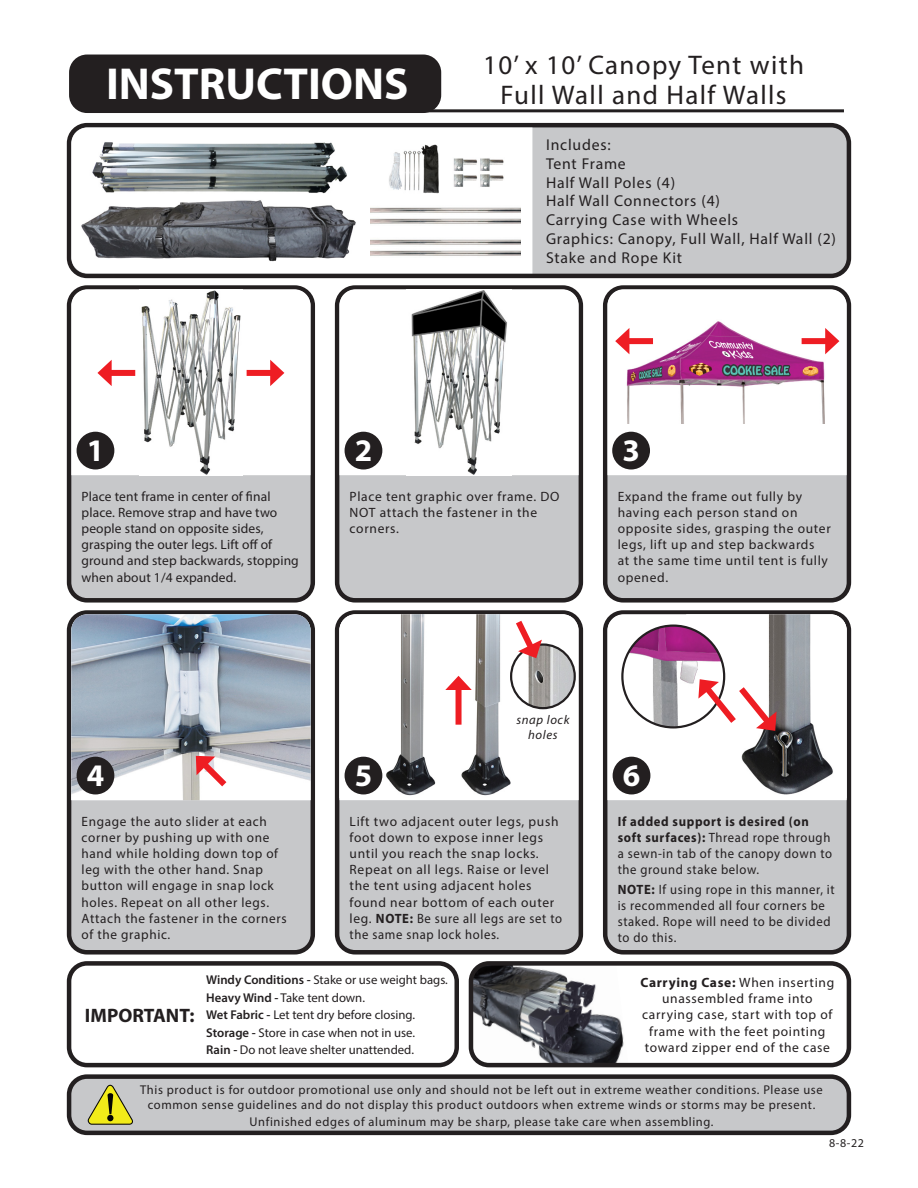
<style>
.page{position:relative;width:918px;height:1188px;background:#fff}
.page>*{position:absolute;margin:0;border:0;box-sizing:border-box;transform-origin:0 0}
.t1{font:700 45px "Myriad Pro";color:#fff}
.t2{font:700 31.5px "Myriad Pro";color:#fff}
.t3{font:27px/30px "Myriad Pro";letter-spacing:.05em;color:#231f20;text-align:center}
.t4{font:700 19.5px "Myriad Pro";color:#231f20}
.t5{font:15.75px "Myriad Pro";letter-spacing:.05em;color:#231f20}
.t6{font:13.5px/16.2px "Myriad Pro";letter-spacing:.05em;color:#231f20}
.t7{font:13.5px/16.2px "Myriad Pro";letter-spacing:.05em;color:#231f20;scale:.94 1}
.t8{font:13.5px/16.2px "Myriad Pro";letter-spacing:.01em;color:#231f20}
.t9{font:12.75px/15.3px "Myriad Pro";letter-spacing:.05em;color:#231f20;text-align:center}
.t10{font:12.75px "Myriad Pro";color:#231f20}
.t11{font:italic 12.75px/15.3px "Myriad Pro";letter-spacing:.05em;color:#231f20;text-align:center}
.t12{font:12px "Myriad Pro";color:#231f20}
.s1{font-weight:700}
.s2{font-weight:600}
</style>
<div class="page">
<div style="left:605px;top:613px;width:244px;height:339px;background:#c7c8ca;border-radius:18px"></div>
<div style="left:603px;top:610px;width:248px;height:345px;border:4px solid #231f20;border-radius:18px"></div>
<div style="left:607px;top:614px;width:240px;height:186px;background:#fff"></div>
<img style="left:686px;top:614px;width:161px;height:184px">
<div style="left:69px;top:55px;width:372px;height:58px;background:#231f20;border-radius:18px"></div>
<hr style="left:417px;top:109px;width:427px;height:3px;background:#231f20">
<div style="left:69px;top:288px;width:244px;height:312px;background:#c7c8ca;border-radius:18px"></div>
<div style="left:67px;top:285px;width:248px;height:318px;border:4px solid #231f20;border-radius:18px"></div>
<div style="left:71px;top:289px;width:240px;height:186px;background:#fff"></div>
<img style="left:140px;top:289px;width:102px;height:186px">
<div style="left:77px;top:432px;width:37px;height:38px;background:#231f20;border-radius:50%"></div>
<div style="left:337px;top:288px;width:244px;height:312px;background:#c7c8ca;border-radius:18px"></div>
<div style="left:335px;top:285px;width:248px;height:318px;border:4px solid #231f20;border-radius:18px"></div>
<div style="left:605px;top:288px;width:244px;height:312px;background:#c7c8ca;border-radius:18px"></div>
<div style="left:603px;top:285px;width:248px;height:318px;border:4px solid #231f20;border-radius:18px"></div>
<div style="left:339px;top:289px;width:240px;height:186px;background:#fff"></div>
<img style="left:407px;top:289px;width:104px;height:186px">
<div style="left:607px;top:289px;width:240px;height:186px;background:#fff"></div>
<div style="left:345px;top:432px;width:37px;height:38px;background:#231f20;border-radius:50%"></div>
<div style="left:612px;top:432px;width:38px;height:38px;background:#231f20;border-radius:50%"></div>
<div style="left:247px;top:370px;width:29px;height:6px;background:#ee1d23"></div>
<svg style="left:270px;top:360px;width:14px;height:26px"></svg>
<div style="left:106px;top:370px;width:29px;height:6px;background:#ee1d23"></div>
<svg style="left:97px;top:360px;width:15px;height:26px"></svg>
<img style="left:624px;top:319px;width:206px;height:105px">
<div style="left:802px;top:338px;width:29px;height:6px;background:#ee1d23"></div>
<svg style="left:825px;top:328px;width:14px;height:26px"></svg>
<div style="left:624px;top:338px;width:29px;height:6px;background:#ee1d23"></div>
<svg style="left:615px;top:328px;width:14px;height:26px"></svg>
<div style="left:69px;top:613px;width:244px;height:339px;background:#c7c8ca;border-radius:18px"></div>
<div style="left:67px;top:610px;width:248px;height:345px;border:4px solid #231f20;border-radius:18px"></div>
<img style="left:71px;top:614px;width:240px;height:186px">
<div style="left:77px;top:757px;width:37px;height:37px;background:#231f20;border-radius:50%"></div>
<div style="left:337px;top:613px;width:244px;height:339px;background:#c7c8ca;border-radius:18px"></div>
<div style="left:335px;top:610px;width:248px;height:345px;border:4px solid #231f20;border-radius:18px"></div>
<svg style="left:339px;top:614px;width:240px;height:186px"></svg>
<img style="left:339px;top:614px;width:236px;height:184px">
<div style="left:345px;top:757px;width:37px;height:37px;background:#231f20;border-radius:50%"></div>
<svg style="left:194px;top:754px;width:39px;height:39px;background:#efc0c1"></svg>
<div style="left:456px;top:685px;width:6px;height:40px;background:#ee1d23"></div>
<svg style="left:445px;top:676px;width:27px;height:14px"></svg>
<img style="left:511px;top:645px;width:64px;height:63px;border-radius:32px">
<div style="left:510px;top:643px;width:66px;height:66px;border:2px solid #231f20;border-radius:50%"></div>
<svg style="left:511px;top:614px;width:31px;height:44px"></svg>
<div style="left:69px;top:125px;width:780px;height:151px;background:#c7c8ca;border-radius:18px"></div>
<div style="left:67px;top:123px;width:784px;height:155px;border:4px solid #231f20;border-radius:18px"></div>
<div style="left:71px;top:128px;width:461px;height:145px;background:#fff"></div>
<div style="left:67px;top:961px;width:392px;height:106px;border:4px solid #231f20;border-radius:18px"></div>
<div style="left:69px;top:1077px;width:780px;height:56px;background:#c7c8ca;border-radius:18px"></div>
<div style="left:67px;top:1074px;width:784px;height:61px;border:4px solid #231f20;border-radius:18px"></div>
<svg style="left:88px;top:1085px;width:45px;height:40px"></svg>
<div style="left:613px;top:757px;width:37px;height:37px;background:#231f20;border-radius:50%"></div>
<img style="left:622px;top:626px;width:102px;height:101px;border-radius:51px">
<div style="left:621px;top:625px;width:104px;height:104px;border:2px solid #231f20;border-radius:50%"></div>
<svg style="left:697px;top:678px;width:81px;height:54px;background:#e8bfc0"></svg>
<img style="left:474px;top:966px;width:150px;height:96px">
<div style="left:469px;top:961px;width:382px;height:106px;border:4px solid #231f20;border-radius:18px"></div>
<img style="left:81px;top:199px;width:275px;height:64px">
<img style="left:87px;top:137px;width:263px;height:62px">
<img style="left:389px;top:144px;width:50px;height:50px">
<img style="left:370px;top:206px;width:150px;height:8px">
<img style="left:370px;top:237px;width:150px;height:9px">
<img style="left:370px;top:217px;width:150px;height:8px">
<img style="left:370px;top:248px;width:150px;height:9px">
<img style="left:453px;top:157px;width:51px;height:30px">
<p class="t1" style="left:106px;top:55px;width:304px">INSTRUCTIONS</p>
<p class="t3" style="left:483px;top:50px;width:322px">10’ x 10’ Canopy Tent with<br>Full Wall and Half Walls</p>
<p class="t5" style="left:546px;top:135px;width:66px">Includes:</p>
<p class="t5" style="left:546px;top:154px;width:81px">Tent Frame</p>
<p class="t5" style="left:546px;top:173px;width:131px">Half Wall Poles (4)</p>
<p class="t5" style="left:546px;top:191px;width:175px">Half Wall Connectors (4)</p>
<p class="t5" style="left:546px;top:210px;width:194px">Carrying Case with Wheels</p>
<p class="t5" style="left:546px;top:229px;width:292px">Graphics: Canopy, Full Wall, Half Wall (2)</p>
<p class="t5" style="left:546px;top:248px;width:138px">Stake and Rope Kit</p>
<p class="t2" style="left:355px;top:430px;width:19px">2</p>
<p class="t2" style="left:622px;top:430px;width:19px">3</p>
<p class="t2" style="left:87px;top:430px;width:19px">1</p>
<p class="t8" style="left:82px;top:488px;width:219px">Place tent frame in center of final place. Remove strap and have two people stand on opposite sides, grasping the outer legs. Lift off of ground and step backwards, stopping when about 1/4 expanded.</p>
<p class="t6" style="left:350px;top:488px;width:211px">Place tent graphic over frame. DO<br>NOT attach the fastener in the corners.</p>
<p class="t6" style="left:618px;top:488px;width:215px">Expand the frame out fully by having each person stand on opposite sides, grasping the outer legs, lift up and step backwards<br>at the same time until tent is fully opened.</p>
<p class="t11" style="left:516px;top:712px;width:55px">snap lock holes</p>
<p class="t2" style="left:87px;top:755px;width:19px">4</p>
<p class="t6" style="left:82px;top:813px;width:207px">Engage the auto slider at each corner by pushing up with one hand while holding down top of leg with the other hand. Snap button will engage in snap lock holes. Repeat on all other legs.<br>Attach the fastener in the corners of the graphic.</p>
<p class="t6" style="left:350px;top:813px;width:214px">Lift two adjacent outer legs, push foot down to expose inner legs until you reach the snap locks.<br>Repeat on all legs. Raise or level the tent using adjacent holes found near bottom of each outer leg. <span class="s1">NOTE:</span> Be sure all legs are set to the same snap lock holes.</p>
<p class="t2" style="left:355px;top:755px;width:19px">5</p>
<p class="t4" style="left:85px;top:1002px;width:111px">IMPORTANT:</p>
<p class="t10" style="left:206px;top:972px;width:243px"><span class="s2">Windy Conditions -</span> Stake or use weight bags.</p>
<p class="t10" style="left:206px;top:989px;width:160px"><span class="s2">Heavy Wind -</span> Take tent down.</p>
<p class="t10" style="left:206px;top:1007px;width:210px"><span class="s2">Wet Fabric -</span> Let tent dry before closing.</p>
<p class="t10" style="left:206px;top:1024px;width:210px"><span class="s2">Storage -</span> Store in case when not in use.</p>
<p class="t10" style="left:206px;top:1042px;width:209px"><span class="s2">Rain -</span> Do not leave shelter unattended.</p>
<p class="t2" style="left:623px;top:755px;width:19px">6</p>
<p class="t7" style="left:618px;top:813px;width:230px"><span class="s1">If added support is desired (on soft surfaces):</span> Thread rope through a sewn-in tab of the canopy down to the ground stake below.</p>
<p class="t7" style="left:618px;top:881px;width:232px"><span class="s1">NOTE:</span> If using rope in this manner, it is recommended all four corners be staked. Rope will need to be divided to do this.</p>
<p class="t6" style="left:640px;top:974px;width:195px;text-align:center"><span class="s1">Carrying Case:</span> When inserting unassembled frame into carrying case, start with top of frame with the feet pointing toward zipper end of the case</p>
<p class="t9" style="left:140px;top:1081px;width:684px">This product is for outdoor promotional use only and should not be left out in extreme weather conditions. Please use common sense guidelines and do not display this product outdoors when extreme winds or storms may be present.</p>
<p class="t9" style="left:249px;top:1114px;width:466px">Unfinished edges of aluminum may be sharp, please take care when assembling.</p>
<p class="t12" style="left:829px;top:1135px;width:36px">8-8-22</p>
</div>
